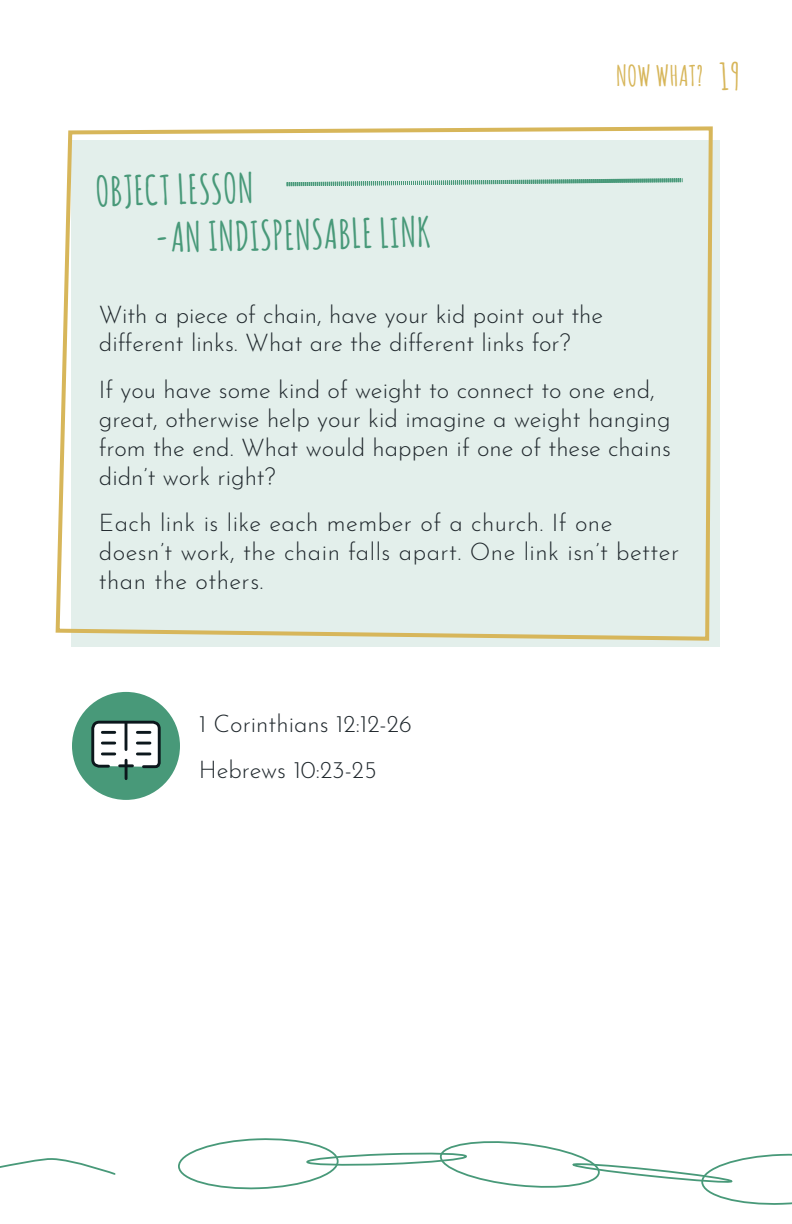
<style>
.page{position:relative;width:792px;height:1224px;background:#fff}
.page>*{position:absolute;margin:0;border:0;box-sizing:border-box;transform-origin:0 0}
.t1{font:700 40px "Amatic";color:#489979}
.t2{font:700 36px "Amatic";color:#d7b65a}
.t3{font:700 28px "Amatic";letter-spacing:.05em;color:#d7b65a}
.t4{font:300 24px/28.8px "Josefin Sans";color:#1f272c}
.t5{font:300 24px/28.8px "Josefin Sans";letter-spacing:.02em;color:#1f272c}
</style>
<div class="page">
<svg style="left:0;top:1158px;width:116px;height:17px"></svg>
<svg style="left:178px;top:1138px;width:614px;height:67px"></svg>
<div style="left:72px;top:692px;width:108px;height:108px;background:#489979;border-radius:50%"></div>
<hr style="left:125px;top:760px;width:3px;height:19px;background:#0c171c">
<svg style="left:91px;top:720px;width:70px;height:50px;background:#afb9b7"></svg>
<div style="left:55px;top:126px;width:660px;height:517px;background:#e3efeb"></div>
<svg style="left:286px;top:177px;width:397px;height:10px;background:#b2d3c7"></svg>
<p class="t3" style="left:616px;top:55px;width:88px">NOW WHAT?</p>
<p class="t2" style="left:720px;top:51px;width:21px">19</p>
<p class="t1" style="left:96px;top:162px;width:158px;rotate:-1deg">OBJECT LESSON</p>
<p class="t1" style="left:154px;top:209px;width:277px;rotate:-1deg">-AN INDISPENSABLE LINK</p>
<p class="t4" style="left:99px;top:298px;width:506px">With a piece of chain, have your kid point out the different links. What are the different links for?</p>
<p class="t4" style="left:99px;top:373px;width:573px">If you have some kind of weight to connect to one end, great, otherwise help your kid imagine a weight hanging from the end. What would happen if one of these chains didn’t work right?</p>
<p class="t5" style="left:99px;top:506px;width:582px">Each link is like each member of a church. If one doesn’t work, the chain falls apart. One link isn’t better than the others.</p>
<p class="t4" style="left:199px;top:706px;width:215px">1 Corinthians 12:12-26</p>
<p class="t4" style="left:199px;top:753px;width:180px">Hebrews 10:23-25</p>
</div>
